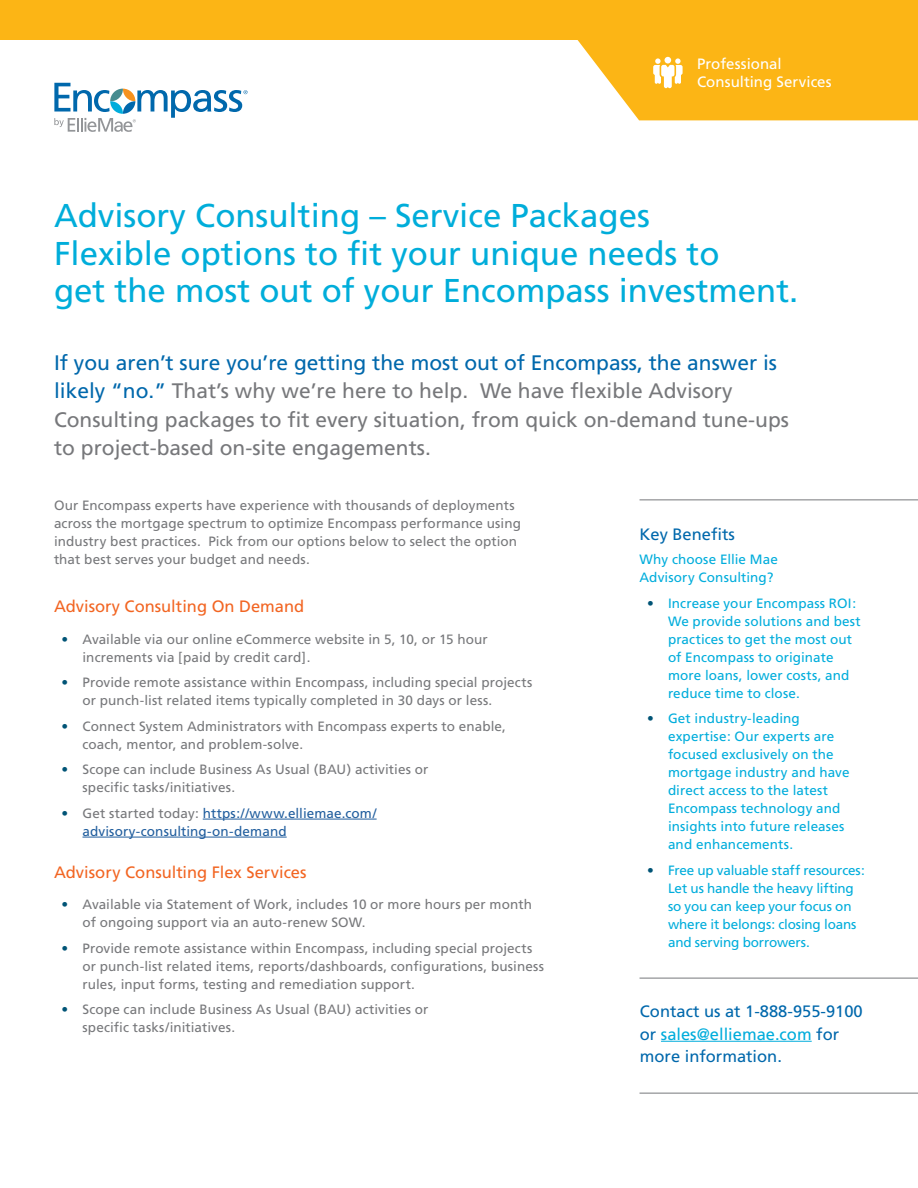
<style>
.page{position:relative;width:918px;height:1188px;background:#fff}
.page>*{position:absolute;margin:0;border:0;box-sizing:border-box;transform-origin:0 0}
.t1{font:33px/37.5px "Frutiger";color:#00adda}
.t2{font:21px/28.5px "Frutiger";color:#77787b}
.t3{font:16.5px/22.5px "Frutiger";color:#0068ac}
.t4{font:16.5px "Frutiger";color:#f26522}
.t5{font:15px/18px "Frutiger";color:#fff}
.t6{font:13.5px/18px "Frutiger";letter-spacing:.01em;color:#77787b}
.t7{font:13.5px/18px "Frutiger";letter-spacing:.005em;color:#00addc}
.t8{font:13.5px/18px "Frutiger";letter-spacing:-.015em;color:#00addc}
.t9{font:13.5px/18px "Frutiger";letter-spacing:.01em;color:#215e9e}
.s1{color:#0068ac}
.s2{color:#005476}
.s3{color:#77787b}
.s4{color:#00addc}
</style>
<div class="page">
<svg style="left:577px;top:40px;width:341px;height:80px;fill:#fcb515"></svg>
<div style="left:0;top:0;width:918px;height:40px;background:#fcb515"></div>
<svg style="left:54px;top:83px;width:194px;height:49px"></svg>
<svg style="left:653px;top:58px;width:30px;height:30px"></svg>
<div style="left:665px;top:57px;width:6px;height:7px;background:#fff;border-radius:50%"></div>
<hr style="left:203px;top:819px;width:174px;height:1px;background:#215e9e">
<hr style="left:82px;top:837px;width:205px;height:1px;background:#215e9e">
<hr style="left:640px;top:500px;width:278px;height:1px;background:#77787b">
<hr style="left:640px;top:978px;width:278px;height:1px;background:#77787b">
<hr style="left:640px;top:1093px;width:278px;height:1px;background:#77787b">
<hr style="left:661px;top:1041px;width:151px;height:1px;background:#00addc">
<p class="t5" style="left:697px;top:55px;width:136px">Professional<br>Consulting Services</p>
<h1 class="t1" style="left:54px;top:197px;width:746px">Advisory Consulting – Service Packages<br>Flexible options to fit your unique needs to<br>get the most out of your Encompass investment.</h1>
<p class="t2" style="left:54px;top:349px;width:737px"><span class="s1">If you aren’t sure you’re getting the most out of Encompass, the answer is likely “no.”</span> That’s why we’re here to help. We have flexible Advisory Consulting packages to fit every situation, from quick on-demand tune-ups to project-based on-site engagements.</p>
<p class="t6" style="left:54px;top:497px;width:468px">Our Encompass experts have experience with thousands of deployments across the mortgage spectrum to optimize Encompass performance using industry best practices. Pick from our options below to select the option that best serves your budget and needs.</p>
<p class="t4" style="left:54px;top:597px;width:252px">Advisory Consulting On Demand</p>
<p class="t6" style="left:83px;top:630px;width:407px;text-indent:-21px"><span class="s2">•</span> Available via our online eCommerce website in 5, 10, or 15 hour increments via [paid by credit card].</p>
<p class="t6" style="left:83px;top:674px;width:451px;text-indent:-21px"><span class="s2">•</span> Provide remote assistance within Encompass, including special projects or punch-list related items typically completed in 30 days or less.</p>
<p class="t6" style="left:83px;top:717px;width:425px;text-indent:-21px"><span class="s2">•</span> Connect System Administrators with Encompass experts to enable, coach, mentor, and problem-solve.</p>
<p class="t6" style="left:83px;top:761px;width:347px;text-indent:-21px"><span class="s2">•</span> Scope can include Business As Usual (BAU) activities or specific tasks/initiatives.</p>
<p class="t9" style="left:83px;top:804px;width:296px;text-indent:-21px"><span class="s2">•</span> <span class="s3">Get started today:</span> https://www.elliemae.com/ advisory-consulting-on-demand</p>
<p class="t4" style="left:54px;top:862px;width:254px">Advisory Consulting Flex Services</p>
<p class="t6" style="left:83px;top:896px;width:451px;text-indent:-21px"><span class="s2">•</span> Available via Statement of Work, includes 10 or more hours per month of ongoing support via an auto-renew SOW.</p>
<p class="t6" style="left:83px;top:939px;width:463px;text-indent:-21px"><span class="s2">•</span> Provide remote assistance within Encompass, including special projects or punch-list related items, reports/dashboards, configurations, business rules, input forms, testing and remediation support.</p>
<p class="t6" style="left:83px;top:1001px;width:347px;text-indent:-21px"><span class="s2">•</span> Scope can include Business As Usual (BAU) activities or specific tasks/initiatives.</p>
<p class="t3" style="left:640px;top:523px;width:97px">Key Benefits</p>
<p class="t7" style="left:640px;top:551px;width:140px">Why choose Ellie Mae<br>Advisory Consulting?</p>
<p class="t7" style="left:668px;top:594px;width:194px;text-indent:-21px"><span class="s2">•</span> Increase your Encompass ROI:<br>We provide solutions and best practices to get the most out of Encompass to originate more loans, lower costs, and reduce time to close.</p>
<p class="t7" style="left:668px;top:710px;width:183px;text-indent:-21px"><span class="s2">•</span> Get industry-leading expertise: Our experts are focused exclusively on the mortgage industry and have direct access to the latest<br>Encompass technology and insights into future releases and enhancements.</p>
<p class="t8" style="left:668px;top:861px;width:198px;text-indent:-21px"><span class="s2">•</span> Free up valuable staff resources:<br>Let us handle the heavy lifting so you can keep your focus on where it belongs: closing loans and serving borrowers.</p>
<p class="t3" style="left:640px;top:1000px;width:224px">Contact us at 1-888-955-9100 or <span class="s4">sales@elliemae.com</span> for more information.</p>
</div>
